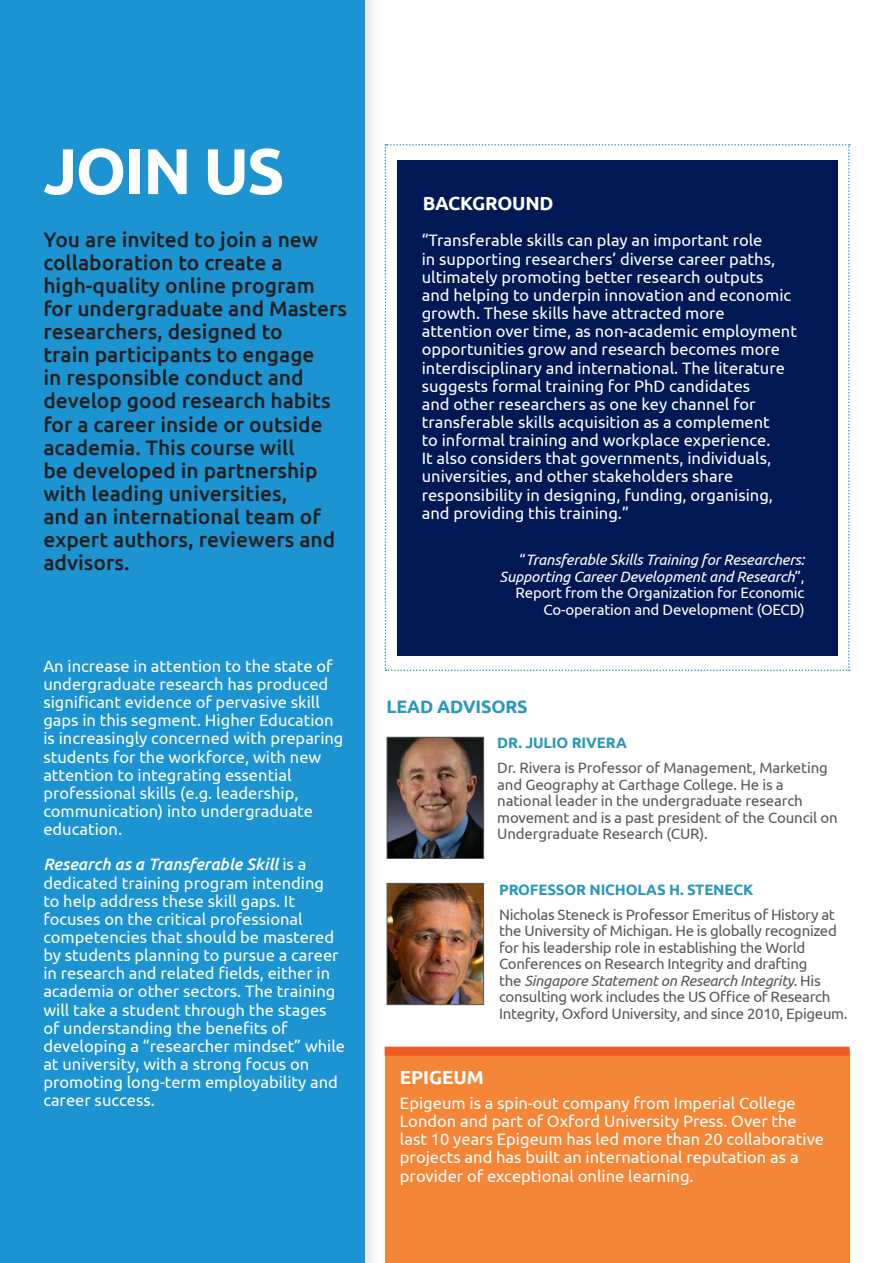
<style>
.page{position:relative;width:893px;height:1263px;background:#fff}
.page>*{position:absolute;margin:0;border:0;box-sizing:border-box;transform-origin:0 0}
.t1{font:700 64.5px "Ubuntu";letter-spacing:-.03em;color:#fff}
.t2{font:500 21px/23.1px "Ubuntu";color:#231f20}
.t3{font:700 19.05px "Ubuntu";letter-spacing:-.01em;color:#fff}
.t4{font:700 18px "Ubuntu";letter-spacing:-.01em;color:#2797bd}
.t5{font:16.5px/18.1px "Ubuntu";color:#fff}
.t6{font:15px/16.5px "Ubuntu";letter-spacing:-.02em;color:#57585a}
.t7{font:italic 15px/16.5px "Ubuntu";letter-spacing:-.01em;color:#fff;text-align:right}
.t8{font:700 15px "Ubuntu";letter-spacing:-.01em;color:#2797bd}
.s1{font-weight:500;font-style:italic}
.s2{font-style:normal}
.s3{font-style:italic}
</style>
<div class="page">
<div style="left:302px;top:0;width:79px;height:1263px;background:#231f20;opacity:.35"></div>
<div style="left:0;top:0;width:365px;height:1263px;background:#1c94d2"></div>
<svg style="left:385px;top:144px;width:465px;height:527px"></svg>
<div style="left:397px;top:160px;width:440px;height:495px;background:#001954"></div>
<img style="left:389px;top:739px;width:93px;height:118px">
<div style="left:387px;top:737px;width:97px;height:122px;border:1px solid #57585a"></div>
<img style="left:389px;top:885px;width:93px;height:118px">
<div style="left:387px;top:883px;width:97px;height:122px;border:1px solid #57585a"></div>
<div style="left:385px;top:1051px;width:465px;height:212px;background:#f58637"></div>
<div style="left:385px;top:1047px;width:465px;height:9px;background:#f15926"></div>
<p class="t1" style="left:43px;top:132px;width:243px">JOIN US</p>
<p class="t2" style="left:43px;top:227px;width:305px">You are invited to join a new collaboration to create a high-quality online program for undergraduate and Masters researchers, designed to<br>train participants to engage<br>in responsible conduct and develop good research habits for a career inside or outside academia. This course will<br>be developed in partnership with leading universities,<br>and an international team of expert authors, reviewers and advisors.</p>
<p class="t5" style="left:43px;top:656px;width:302px">An increase in attention to the state of undergraduate research has produced significant evidence of pervasive skill gaps in this segment. Higher Education is increasingly concerned with preparing students for the workforce, with new attention to integrating essential professional skills (e.g. leadership, communication) into undergraduate education.</p>
<p class="t5" style="left:43px;top:855px;width:303px"><span class="s1">Research as a Transferable Skill</span> is a dedicated training program intending<br>to help address these skill gaps. It focuses on the critical professional competencies that should be mastered by students planning to pursue a career in research and related fields, either in academia or other sectors. The training will take a student through the stages of understanding the benefits of developing a “researcher mindset” while at university, with a strong focus on promoting long-term employability and career success.</p>
<p class="t3" style="left:423px;top:192px;width:132px">BACKGROUND</p>
<p class="t5" style="left:422px;top:231px;width:377px">“Transferable skills can play an important role<br>in supporting researchers’ diverse career paths, ultimately promoting better research outputs<br>and helping to underpin innovation and economic growth. These skills have attracted more attention over time, as non-academic employment opportunities grow and research becomes more interdisciplinary and international. The literature suggests formal training for PhD candidates<br>and other researchers as one key channel for transferable skills acquisition as a complement<br>to informal training and workplace experience.<br>It also considers that governments, individuals, universities, and other stakeholders share responsibility in designing, funding, organising, and providing this training.”</p>
<p class="t7" style="left:499px;top:551px;width:307px"><span class="s2">“</span>Transferable Skills Training for Researchers:<br>Supporting Career Development and Research<span class="s2">”, Report from the Organization for Economic Co-operation and Development (OECD)</span></p>
<p class="t4" style="left:387px;top:695px;width:143px">LEAD ADVISORS</p>
<p class="t8" style="left:497px;top:734px;width:131px">DR. JULIO RIVERA</p>
<p class="t6" style="left:497px;top:759px;width:342px">Dr. Rivera is Professor of Management, Marketing and Geography at Carthage College. He is a national leader in the undergraduate research movement and is a past president of the Council on Undergraduate Research (CUR).</p>
<p class="t8" style="left:499px;top:880px;width:256px">PROFESSOR NICHOLAS H. STENECK</p>
<p class="t6" style="left:499px;top:905px;width:350px">Nicholas Steneck is Professor Emeritus of History at the University of Michigan. He is globally recognized for his leadership role in establishing the World Conferences on Research Integrity and drafting<br>the <span class="s3">Singapore Statement on Research Integrity</span>. His consulting work includes the US Office of Research Integrity, Oxford University, and since 2010, Epigeum.</p>
<p class="t3" style="left:400px;top:1066px;width:85px">EPIGEUM</p>
<p class="t5" style="left:400px;top:1093px;width:425px">Epigeum is a spin-out company from Imperial College London and part of Oxford University Press. Over the last 10 years Epigeum has led more than 20 collaborative projects and has built an international reputation as a provider of exceptional online learning.</p>
</div>
